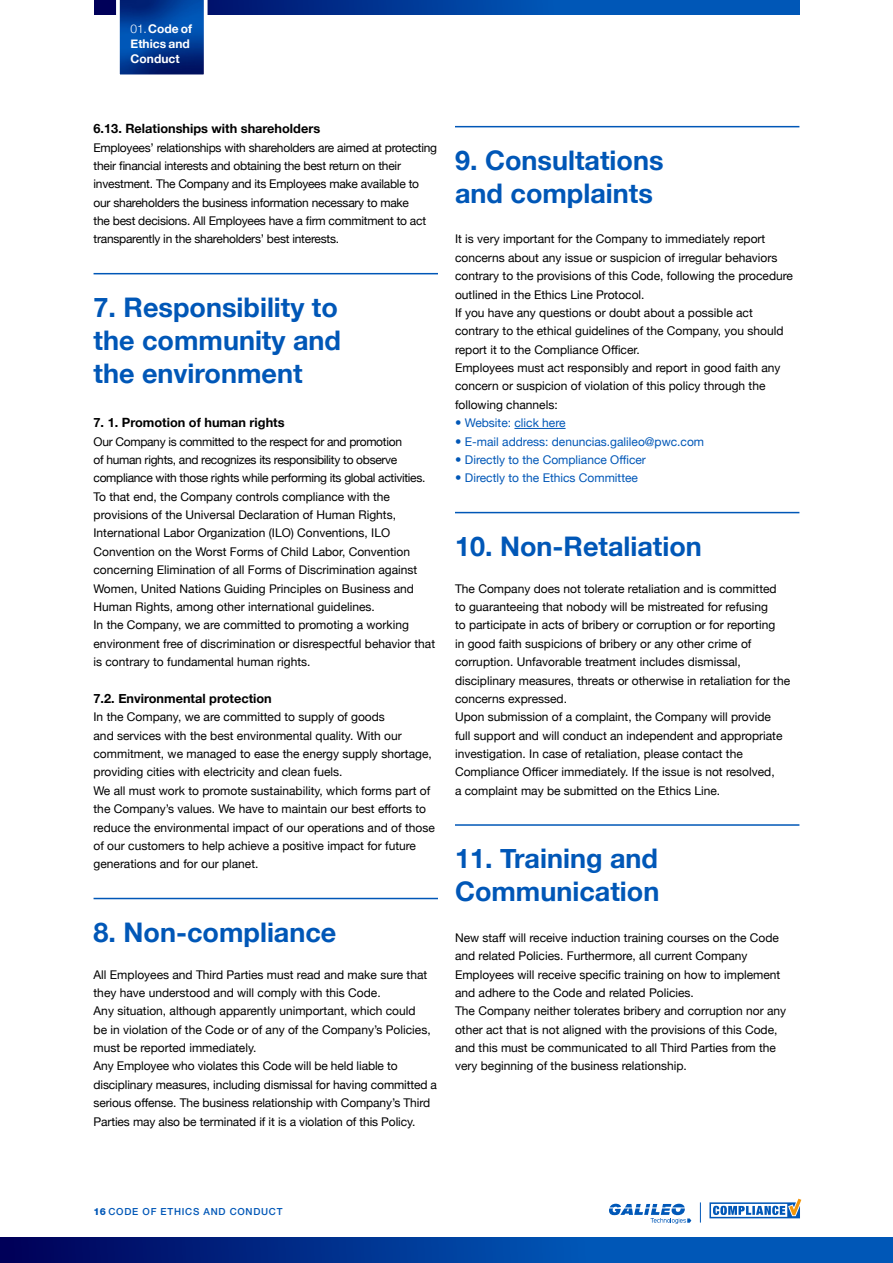
<style>
.page{position:relative;width:893px;height:1263px;background:#fff}
.page>*{position:absolute;margin:0;border:0;box-sizing:border-box;transform-origin:0 0}
.t1{font:700 27px "Helvetica Neue";color:#0057b7}
.t2{font:700 12.75px "Helvetica Neue";color:#000}
.t3{font:12px/18.3px "Helvetica Neue";color:#000}
.t4{font:12px/18.3px "Helvetica Neue";letter-spacing:-.02em;color:#000}
.t5{font:12px/18.3px "Helvetica Neue";letter-spacing:-.025em;color:#000}
.t6{font:12px "Helvetica Neue";color:#0057b7}
.t7{font:700 12px/15px "Helvetica Neue";color:#fff}
.t8{font:500 9.75px "Helvetica Neue LT Std";letter-spacing:.075em;color:#0057b7}
.s1{font-weight:300}
.s2{font-weight:500;font-size:12.75px}
.s3{font-weight:800}
</style>
<div class="page">
<svg style="left:0;top:1237px;width:893px;height:26px;background:#003997"></svg>
<svg style="left:95px;top:0;width:704px;height:15px;background:#00409e"></svg>
<svg style="left:700px;top:1202px;width:1px;height:20px"></svg>
<svg style="left:709px;top:1199px;width:92px;height:19px"></svg>
<svg style="left:609px;top:1204px;width:82px;height:20px"></svg>
<svg style="left:114px;top:0;width:95px;height:75px;background:#1d51a0"></svg>
<hr style="left:94px;top:273px;width:344px;height:1px;background:#0057b7">
<hr style="left:94px;top:898px;width:344px;height:1px;background:#0057b7">
<hr style="left:455px;top:126px;width:344px;height:1px;background:#0057b7">
<hr style="left:514px;top:428px;width:52px;height:1px;background:#0057b7">
<hr style="left:455px;top:512px;width:344px;height:1px;background:#0057b7">
<hr style="left:455px;top:824px;width:344px;height:2px;background:#0057b7">
<p class="t7" style="left:131px;top:22px;width:63px"><span class="s1">01.</span> Code of<br>Ethics and<br>Conduct</p>
<p class="t2" style="left:94px;top:119px;width:228px">6.13. Relationships with shareholders</p>
<p class="t4" style="left:94px;top:139px;width:345px">Employees’ relationships with shareholders are aimed at protecting their financial interests and obtaining the best return on their investment. The Company and its Employees make available to our shareholders the business information necessary to make<br>the best decisions. All Employees have a firm commitment to act transparently in the shareholders’ best interests.</p>
<p class="t1" style="left:94px;top:286px;width:246px">7. Responsibility to</p>
<p class="t1" style="left:94px;top:319px;width:249px">the community and</p>
<p class="t1" style="left:94px;top:352px;width:211px">the environment</p>
<p class="t2" style="left:94px;top:413px;width:193px">7. 1. Promotion of human rights</p>
<p class="t5" style="left:94px;top:433px;width:333px">Our Company is committed to the respect for and promotion<br>of human rights, and recognizes its responsibility to observe compliance with those rights while performing its global activities.</p>
<p class="t3" style="left:94px;top:488px;width:325px">To that end, the Company controls compliance with the provisions of the Universal Declaration of Human Rights, International Labor Organization (ILO) Conventions, ILO Convention on the Worst Forms of Child Labor, Convention concerning Elimination of all Forms of Discrimination against Women, United Nations Guiding Principles on Business and Human Rights, among other international guidelines.</p>
<p class="t3" style="left:94px;top:617px;width:343px">In the Company, we are committed to promoting a working environment free of discrimination or disrespectful behavior that is contrary to fundamental human rights.</p>
<p class="t2" style="left:94px;top:688px;width:180px">7.2. Environmental protection</p>
<p class="t3" style="left:94px;top:708px;width:340px">In the Company, we are committed to supply of goods<br>and services with the best environmental quality. With our commitment, we managed to ease the energy supply shortage, providing cities with electricity and clean fuels.</p>
<p class="t3" style="left:94px;top:782px;width:343px">We all must work to promote sustainability, which forms part of the Company’s values. We have to maintain our best efforts to reduce the environmental impact of our operations and of those of our customers to help achieve a positive impact for future generations and for our planet.</p>
<p class="t1" style="left:94px;top:911px;width:244px">8. Non-compliance</p>
<p class="t3" style="left:94px;top:966px;width:335px">All Employees and Third Parties must read and make sure that they have understood and will comply with this Code.</p>
<p class="t3" style="left:94px;top:1002px;width:339px">Any situation, although apparently unimportant, which could be in violation of the Code or of any of the Company’s Policies, must be reported immediately.</p>
<p class="t3" style="left:94px;top:1058px;width:345px">Any Employee who violates this Code will be held liable to disciplinary measures, including dismissal for having committed a serious offense. The business relationship with Company’s Third Parties may also be terminated if it is a violation of this Policy.</p>
<p class="t1" style="left:455px;top:139px;width:210px">9. Consultations</p>
<p class="t1" style="left:455px;top:172px;width:199px">and complaints</p>
<p class="t3" style="left:455px;top:231px;width:340px">It is very important for the Company to immediately report concerns about any issue or suspicion of irregular behaviors contrary to the provisions of this Code, following the procedure outlined in the Ethics Line Protocol.</p>
<p class="t3" style="left:455px;top:304px;width:330px">If you have any questions or doubt about a possible act contrary to the ethical guidelines of the Company, you should report it to the Compliance Officer.</p>
<p class="t3" style="left:455px;top:359px;width:327px">Employees must act responsibly and report in good faith any concern or suspicion of violation of this policy through the following channels:</p>
<p class="t6" style="left:455px;top:414px;width:112px"><span class="s2">•</span> Website: click here</p>
<p class="t6" style="left:455px;top:433px;width:251px"><span class="s2">•</span> E-mail address: denuncias.galileo@pwc.com</p>
<p class="t6" style="left:455px;top:451px;width:192px"><span class="s2">•</span> Directly to the Compliance Officer</p>
<p class="t6" style="left:455px;top:469px;width:185px"><span class="s2">•</span> Directly to the Ethics Committee</p>
<p class="t1" style="left:455px;top:525px;width:248px">10. Non-Retaliation</p>
<p class="t3" style="left:455px;top:580px;width:337px">The Company does not tolerate retaliation and is committed to guaranteeing that nobody will be mistreated for refusing<br>to participate in acts of bribery or corruption or for reporting<br>in good faith suspicions of bribery or any other crime of corruption. Unfavorable treatment includes dismissal, disciplinary measures, threats or otherwise in retaliation for the concerns expressed.</p>
<p class="t3" style="left:455px;top:708px;width:329px">Upon submission of a complaint, the Company will provide full support and will conduct an independent and appropriate investigation. In case of retaliation, please contact the Compliance Officer immediately. If the issue is not resolved, a complaint may be submitted on the Ethics Line.</p>
<p class="t1" style="left:455px;top:837px;width:205px">11. Training and</p>
<p class="t1" style="left:455px;top:870px;width:206px">Communication</p>
<p class="t3" style="left:455px;top:929px;width:327px">New staff will receive induction training courses on the Code and related Policies. Furthermore, all current Company Employees will receive specific training on how to implement and adhere to the Code and related Policies.</p>
<p class="t3" style="left:455px;top:1002px;width:333px">The Company neither tolerates bribery and corruption nor any other act that is not aligned with the provisions of this Code, and this must be communicated to all Third Parties from the very beginning of the business relationship.</p>
<p class="t8" style="left:94px;top:1205px;width:190px"><span class="s3">16</span> CODE OF ETHICS AND CONDUCT</p>
</div>
